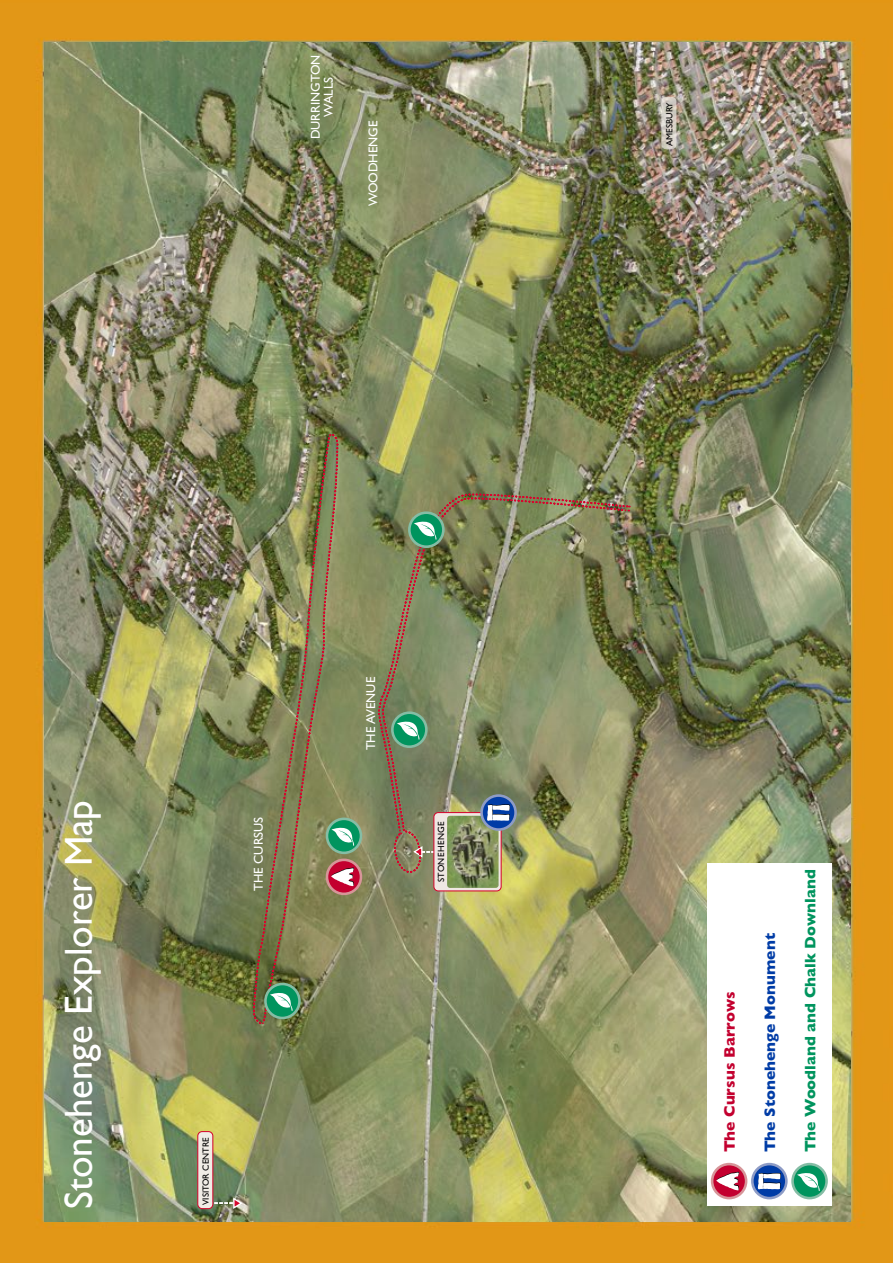
<style>
.page{position:relative;width:893px;height:1263px;background:#e29717}
.page>*{position:absolute;margin:0;border:0;box-sizing:border-box;transform-origin:0 0}
.t1{font:39px "Gill Sans";color:#fff}
.t2{font:700 15.45px "Gill Sans";letter-spacing:.005em;color:#00945e}
.t3{font:700 15.45px "Gill Sans";color:#003ca6}
.t4{font:700 15.45px "Gill Sans";color:#c3002f}
.t5{font:12.9px/12.9px "Gill Sans Std";color:#fff;text-align:center}
.t6{font:9px "Gill Sans Std";color:#000}
.t7{font:9px "Gill Sans Std";letter-spacing:.04em;color:#000}
</style>
<div class="page">
<img style="left:45px;top:43px;width:805px;height:1178px">
<svg style="left:206px;top:1197px;width:38px;height:13px"></svg>
<div style="left:198px;top:1131px;width:15px;height:77px;background:#f0ece6;border-radius:4px"></div>
<div style="left:197px;top:1131px;width:16px;height:78px;border:1px solid #d5072d;border-radius:4px"></div>
<svg style="left:661px;top:97px;width:15px;height:52px"></svg>
<div style="left:434px;top:812px;width:67px;height:79px;background:#efe7e3;border-radius:4px"></div>
<div style="left:433px;top:812px;width:69px;height:79px;border:1px solid #d5072d;border-radius:4px"></div>
<img style="left:447px;top:875px;width:52px;height:13px">
<div style="left:327px;top:860px;width:34px;height:34px;background:#c3002f;border-radius:50%"></div>
<div style="left:326px;top:858px;width:36px;height:37px;border:3px solid #d79599;border-radius:50%"></div>
<svg style="left:338px;top:867px;width:16px;height:19px"></svg>
<svg style="left:327px;top:819px;width:34px;height:34px"></svg>
<div style="left:326px;top:817px;width:36px;height:37px;border:3px solid #85bda5;border-radius:50%"></div>
<svg style="left:338px;top:821px;width:16px;height:25px"></svg>
<div style="left:707px;top:863px;width:124px;height:342px;background:#fff"></div>
<svg style="left:752px;top:1164px;width:34px;height:34px"></svg>
<div style="left:751px;top:1163px;width:37px;height:36px;border:3px solid #8e9cc6;border-radius:50%"></div>
<svg style="left:757px;top:1173px;width:24px;height:16px"></svg>
<svg style="left:793px;top:1164px;width:34px;height:34px"></svg>
<div style="left:791px;top:1163px;width:37px;height:36px;border:3px solid #85bda5;border-radius:50%"></div>
<svg style="left:797px;top:1167px;width:23px;height:24px"></svg>
<svg style="left:712px;top:1164px;width:34px;height:34px"></svg>
<div style="left:711px;top:1163px;width:36px;height:36px;border:3px solid #d79599;border-radius:50%"></div>
<svg style="left:716px;top:1172px;width:23px;height:19px"></svg>
<img style="left:252px;top:434px;width:86px;height:592px">
<img style="left:382px;top:833px;width:245px;height:42px">
<svg style="left:378px;top:489px;width:253px;height:344px;background:#838862"></svg>
<svg style="left:409px;top:513px;width:34px;height:34px"></svg>
<div style="left:408px;top:511px;width:37px;height:37px;border:3px solid #85bda5;border-radius:50%"></div>
<svg style="left:414px;top:515px;width:23px;height:24px"></svg>
<svg style="left:265px;top:984px;width:34px;height:34px"></svg>
<div style="left:264px;top:983px;width:37px;height:36px;border:3px solid #85bda5;border-radius:50%"></div>
<svg style="left:270px;top:986px;width:23px;height:25px"></svg>
<p class="t5" style="left:309px;top:139px;width:86px;rotate:-90deg">DURRINGTON<br>WALLS</p>
<p class="t5" style="left:367px;top:206px;width:87px;rotate:-90deg">WOODHENGE</p>
<h1 class="t1" style="left:56px;top:1209px;width:410px;rotate:-90deg">Stonehenge Explorer Map</h1>
<p class="t5" style="left:252px;top:891px;width:76px;rotate:-90deg">THE CURSUS</p>
<p class="t6" style="left:201px;top:1205px;width:69px;rotate:-90deg">VISITOR CENTRE</p>
<p class="t5" style="left:364px;top:750px;width:75px;rotate:-90deg">THE AVENUE</p>
<p class="t7" style="left:436px;top:882px;width:62px;rotate:-90deg">STONEHENGE</p>
<p class="t6" style="left:664px;top:146px;width:45px;rotate:-90deg">AMESBURY</p>
<p class="t4" style="left:721px;top:1152px;width:162px;rotate:-90deg">The Cursus Barrows</p>
<p class="t3" style="left:761px;top:1152px;width:221px;rotate:-90deg">The Stonehenge Monument</p>
<p class="t2" style="left:801px;top:1152px;width:285px;rotate:-90deg">The Woodland and Chalk Downland</p>
</div>
